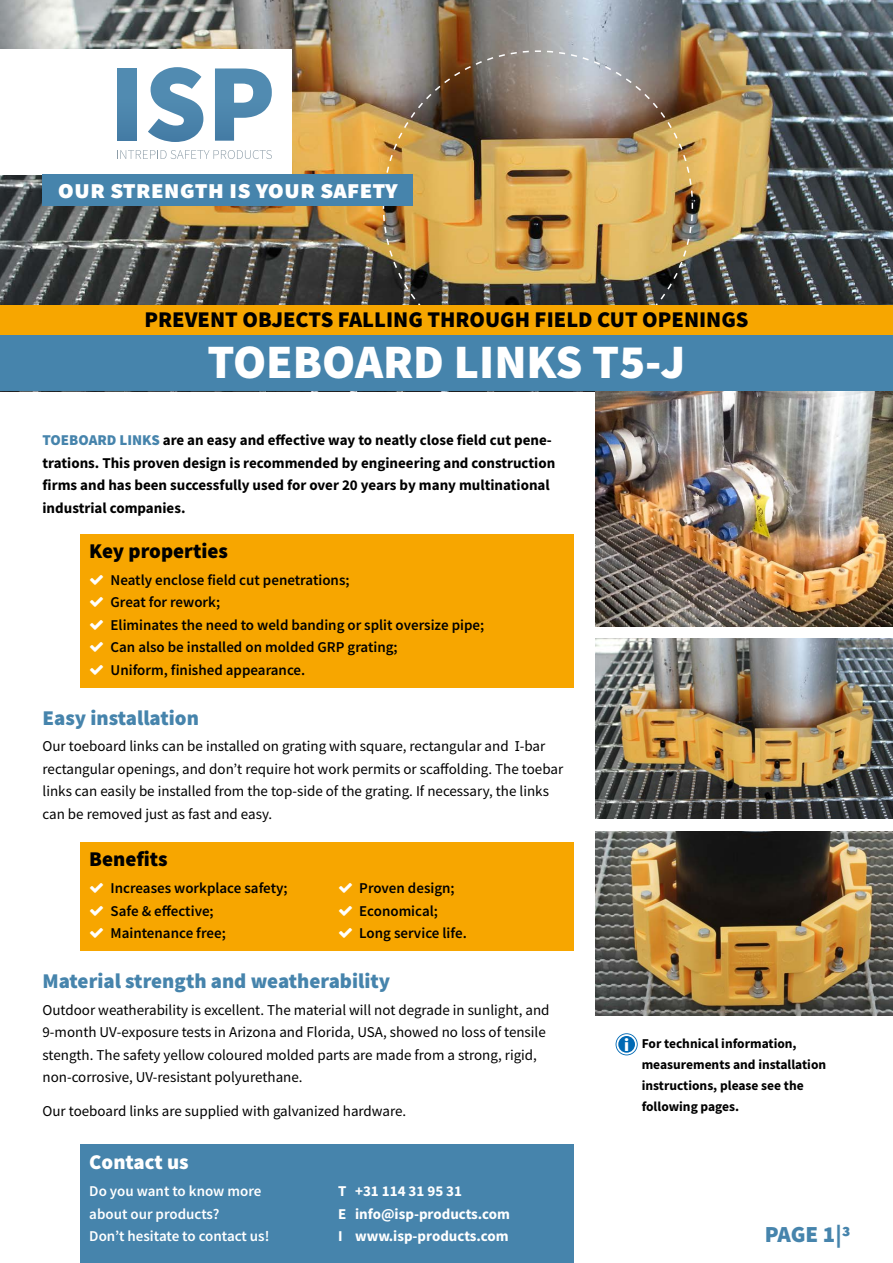
<style>
.page{position:relative;width:893px;height:1263px;background:#fff}
.page>*{position:absolute;margin:0;border:0;box-sizing:border-box;transform-origin:0 0}
.t1{font:900 48px "Source Sans Pro";color:#fff}
.t2{font:900 25.95px "Source Sans Pro";color:#fff}
.t3{font:900 22.95px "Source Sans Pro";color:#4684ac}
.t4{font:900 22.5px "Source Sans Pro";color:#000}
.t5{font:900 21px "Source Sans Pro";color:#4684ac}
.t6{font:900 21px "Source Sans Pro";color:#000}
.t7{font:900 21px "Source Sans Pro";color:#fff}
.t8{font:900 17.55px "Source Sans Pro";color:#fff}
.t9{font:15px/22.5px "Source Sans Pro";color:#000}
.t10{font:600 15px/22.5px "Source Sans Pro";color:#000}
.t11{font:700 15px/22.5px "Source Sans Pro";color:#000}
.t12{font:600 15px/22.5px "Source Sans Pro";color:#fff}
.t13{font:700 15px/22.5px "Source Sans Pro";color:#fff}
.t14{font:700 13.5px/21px "Source Sans Pro";color:#000}
.s1{font-weight:900;color:#4684ac}
</style>
<div class="page">
<img style="left:0;top:0;width:893px;height:305px">
<img style="left:382px;top:50px;width:312px;height:255px">
<img style="left:595px;top:391px;width:298px;height:235px">
<img style="left:595px;top:639px;width:298px;height:180px">
<img style="left:595px;top:831px;width:298px;height:185px">
<div style="left:0;top:49px;width:291px;height:126px;background:#fff"></div>
<div style="left:117px;top:68px;width:19px;height:73px;background:#4f89af"></div>
<svg style="left:148px;top:67px;width:55px;height:75px"></svg>
<svg style="left:215px;top:68px;width:57px;height:73px"></svg>
<svg style="left:117px;top:150px;width:155px;height:9px"></svg>
<div style="left:81px;top:534px;width:493px;height:153px;background:#f7a600"></div>
<div style="left:81px;top:842px;width:493px;height:109px;background:#f7a600"></div>
<div style="left:43px;top:175px;width:370px;height:31px;background:#4684ac"></div>
<div style="left:0;top:334px;width:893px;height:57px;background:#4684ac"></div>
<div style="left:0;top:305px;width:893px;height:29px;background:#f7a600"></div>
<div style="left:81px;top:1145px;width:493px;height:118px;background:#4684ac"></div>
<svg style="left:616px;top:1033px;width:22px;height:22px"></svg>
<h2 class="t2" style="left:58px;top:171px;width:341px">our strength is your safety</h2>
<h3 class="t4" style="left:144px;top:304px;width:606px">PREVENT OBJECTS FALLING THROUGH FIELD CUT OPENINGS</h3>
<h1 class="t1" style="left:207px;top:329px;width:480px">TOEBOARD LINKS T5-J</h1>
<p class="t11" style="left:43px;top:429px;width:514px"><span class="s1">TOEBOARD LINKS</span> are an easy and effective way to neatly close field cut pene&shy;trations. This proven design is recommended by engineering and construction firms and has been successfully used for over 20 years by many multinational industrial companies.</p>
<h3 class="t6" style="left:89px;top:536px;width:140px">Key properties</h3>
<p class="t10" style="left:111px;top:568px;width:375px">Neatly enclose field cut penetrations;<br>Great for rework;<br>Eliminates the need to weld banding or split oversize pipe; Can also be installed on molded GRP grating;<br>Uniform, finished appearance.</p>
<h3 class="t5" style="left:43px;top:703px;width:158px">Easy installation</h3>
<p class="t9" style="left:43px;top:735px;width:522px">Our toeboard links can be installed on grating with square, rectangular and Ι-bar rectangular openings, and don’t require hot work permits or scaffolding. The toebar links can easily be installed from the top-side of the grating. If necessary, the links can be removed just as fast and easy.</p>
<h3 class="t6" style="left:89px;top:845px;width:80px">Benefits</h3>
<p class="t10" style="left:111px;top:877px;width:179px">Increases workplace safety;<br>Safe &amp; effective;<br>Maintenance free;</p>
<p class="t10" style="left:359px;top:877px;width:109px">Proven design;<br>Economical;<br>Long service life.</p>
<h3 class="t5" style="left:43px;top:966px;width:349px">Material strength and weatherability</h3>
<p class="t9" style="left:43px;top:998px;width:509px">Outdoor weatherability is excellent. The material will not degrade in sunlight, and 9-month UV-exposure tests in Arizona and Florida, USA, showed no loss of tensile stength. The safety yellow coloured molded parts are made from a strong, rigid, non-corrosive, UV-resistant polyurethane.</p>
<p class="t9" style="left:43px;top:1099px;width:365px">Our toeboard links are supplied with galvanized hardware.</p>
<h3 class="t7" style="left:89px;top:1148px;width:101px">Contact us</h3>
<p class="t12" style="left:89px;top:1179px;width:182px">Do you want to know more about our products?<br>Don’t hesitate to contact us!</p>
<p class="t13" style="left:338px;top:1179px;width:173px">T +31 114 31 95 31<br>E info@isp-products.com<br>I www.isp-products.com</p>
<p class="t8" style="left:624px;top:1033px;width:7px">i</p>
<p class="t14" style="left:642px;top:1033px;width:186px">For technical information, measurements and installation instructions, please see the following pages.</p>
<h3 class="t3" style="left:765px;top:1218px;width:87px">PAGE 1|3</h3>
</div>
